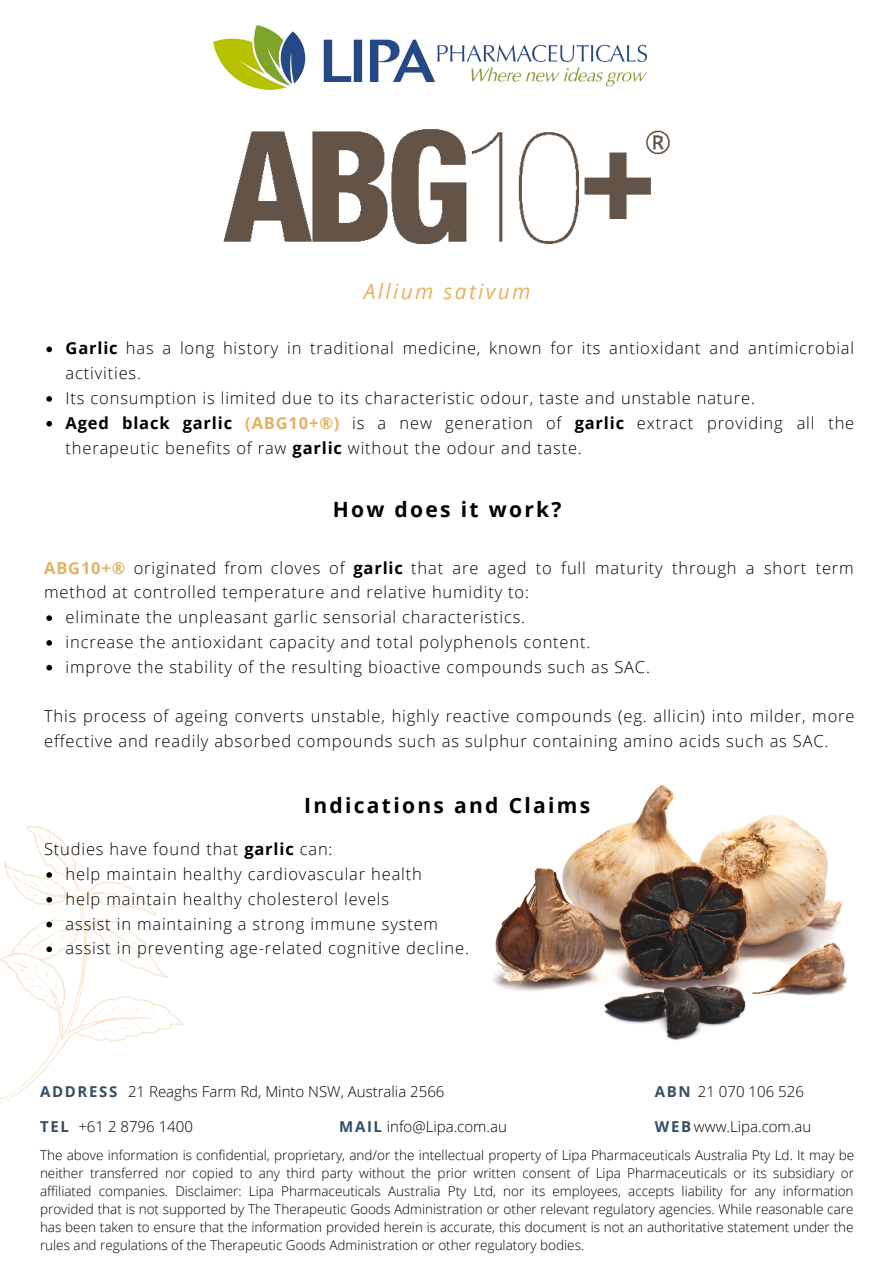
<style>
.page{position:relative;width:894px;height:1264px;background:#fff}
.page>*{position:absolute;margin:0;border:0;box-sizing:border-box;transform-origin:0 0}
.t1{font:700 21px "Open Sans";letter-spacing:.11em;color:#000}
.t2{font:italic 21px "Open Sans";letter-spacing:.11em;color:#e6b163}
.t3{font:300 16.5px/24.8px "Open Sans";letter-spacing:.05em;color:#000}
.t4{font:300 15px "Open Sans";color:#000}
.t5{font:700 15px "Open Sans";letter-spacing:.11em;color:#364d62}
.t6{font:300 13.5px/18px "Open Sans";color:#000;text-align:justify}
.s1{font-weight:700}
.s2{font-weight:700;color:#e6b163}
.s3{font-weight:700;color:#364d62}
</style>
<div class="page">
<svg style="left:0;top:826px;width:184px;height:278px"></svg>
<svg style="left:41px;top:842px;width:25px;height:24px"></svg>
<svg style="left:19px;top:958px;width:29px;height:29px"></svg>
<img style="left:223px;top:129px;width:447px;height:115px">
<img style="left:213px;top:25px;width:433px;height:64px">
<img style="left:493px;top:785px;width:354px;height:255px">
<svg style="left:46px;top:346px;width:6px;height:6px"></svg>
<svg style="left:46px;top:396px;width:6px;height:6px"></svg>
<svg style="left:46px;top:421px;width:6px;height:5px"></svg>
<svg style="left:46px;top:615px;width:6px;height:6px"></svg>
<svg style="left:46px;top:640px;width:6px;height:5px"></svg>
<svg style="left:46px;top:665px;width:6px;height:5px"></svg>
<svg style="left:22px;top:872px;width:30px;height:30px"></svg>
<svg style="left:23px;top:921px;width:41px;height:31px"></svg>
<p class="t2" style="left:363px;top:276px;width:168px">Allium sativum</p>
<p class="t3" style="left:66px;top:335px;width:789px"><span class="s1">Garlic</span> has a long history in traditional medicine, known for its antioxidant and antimicrobial activities.</p>
<p class="t3" style="left:66px;top:385px;width:690px">Its consumption is limited due to its characteristic odour, taste and unstable nature.</p>
<p class="t3" style="left:66px;top:410px;width:790px"><span class="s1">Aged black garlic</span> <span class="s2">(ABG10+®)</span> is a new generation of <span class="s1">garlic</span> extract providing all the therapeutic benefits of raw <span class="s1">garlic</span> without the odour and taste.</p>
<p class="t1" style="left:332px;top:494px;width:230px">How does it work?</p>
<p class="t3" style="left:44px;top:555px;width:810px"><span class="s2">ABG10+®</span> originated from cloves of <span class="s1">garlic</span> that are aged to full maturity through a short term method at controlled temperature and relative humidity to:</p>
<p class="t3" style="left:66px;top:604px;width:461px">eliminate the unpleasant garlic sensorial characteristics.</p>
<p class="t3" style="left:66px;top:629px;width:526px">increase the antioxidant capacity and total polyphenols content.</p>
<p class="t3" style="left:66px;top:654px;width:585px">improve the stability of the resulting bioactive compounds such as SAC.</p>
<p class="t3" style="left:44px;top:703px;width:811px">This process of ageing converts unstable, highly reactive compounds (eg. allicin) into milder, more effective and readily absorbed compounds such as sulphur containing amino acids such as SAC.</p>
<p class="t1" style="left:304px;top:790px;width:287px">Indications and Claims</p>
<p class="t3" style="left:44px;top:836px;width:290px">Studies have found that <span class="s1">garlic</span> can:</p>
<p class="t3" style="left:66px;top:861px;width:357px">help maintain healthy cardiovascular health</p>
<p class="t3" style="left:66px;top:886px;width:325px">help maintain healthy cholesterol levels</p>
<p class="t3" style="left:66px;top:910px;width:374px">assist in maintaining a strong immune system</p>
<p class="t3" style="left:66px;top:935px;width:405px">assist in preventing age-related cognitive decline.</p>
<p class="t5" style="left:40px;top:1081px;width:79px">ADDRESS</p>
<p class="t4" style="left:128px;top:1080px;width:318px">21 Reaghs Farm Rd, Minto NSW, Australia 2566</p>
<p class="t5" style="left:654px;top:1081px;width:37px">ABN</p>
<p class="t4" style="left:697px;top:1080px;width:107px">21 070 106 526</p>
<p class="t5" style="left:40px;top:1115px;width:30px">TEL</p>
<p class="t4" style="left:78px;top:1115px;width:116px">+61 2 8796 1400</p>
<p class="t4" style="left:339px;top:1115px;width:169px"><span class="s3">MAIL</span> info@Lipa.com.au</p>
<p class="t4" style="left:654px;top:1115px;width:158px"><span class="s3">WEB</span> www.Lipa.com.au</p>
<p class="t6" style="left:40px;top:1145px;width:815px">The above information is confidential, proprietary, and/or the intellectual property of Lipa Pharmaceuticals Australia Pty Ld. It may be neither transferred nor copied to any third party without the prior written consent of Lipa Pharmaceuticals or its subsidiary or affiliated companies. Disclaimer: Lipa Pharmaceuticals Australia Pty Ltd, nor its employees, accepts liability for any information provided that is not supported by The Therapeutic Goods Administration or other relevant regulatory agencies. While reasonable care has been taken to ensure that the information provided herein is accurate, this document is not an authoritative statement under the rules and regulations of the Therapeutic Goods Administration or other regulatory bodies.</p>
</div>
